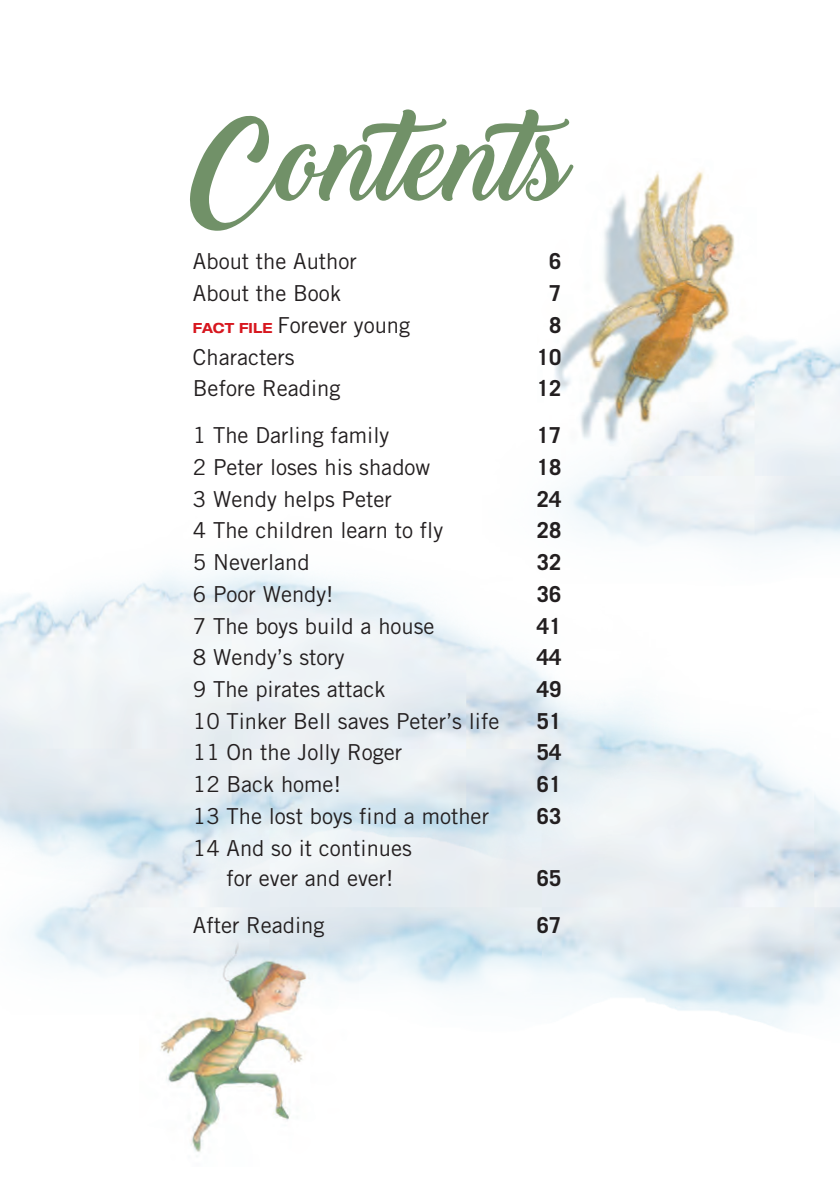
<style>
.page{position:relative;width:840px;height:1191px;background:#fff}
.page>*{position:absolute;margin:0;border:0;box-sizing:border-box;transform-origin:0 0}
.t1{font:112.8px "Backto Black Demo";color:#719168}
.t2{font:22px/30px "Trade Gothic";color:#231f20}
.t3{font:700 22px "Trade Gothic";color:#231f20}
.s1{font-family:"Helvetica Neue";font-weight:700;font-stretch:expanded;font-size:14px;color:#d7171f}
</style>
<div class="page">
<img style="left:31px;top:738px;width:808px;height:399px">
<img style="left:0;top:515px;width:699px;height:432px">
<img style="left:554px;top:171px;width:202px;height:289px">
<h1 class="t1" style="left:193px;top:96px;width:398px">Contents</h1>
<p class="t2" style="left:193px;top:246px;width:165px">About the Author</p>
<p class="t3" style="left:549px;top:248px;width:14px">6</p>
<p class="t2" style="left:193px;top:278px;width:149px">About the Book</p>
<p class="t3" style="left:549px;top:280px;width:14px">7</p>
<p class="t2" style="left:193px;top:310px;width:218px"><span class="s1">FACT FILE</span> Forever young</p>
<p class="t3" style="left:549px;top:311px;width:14px">8</p>
<p class="t2" style="left:193px;top:341px;width:103px">Characters</p>
<p class="t3" style="left:536px;top:343px;width:26px">10</p>
<p class="t2" style="left:193px;top:373px;width:149px">Before Reading</p>
<p class="t3" style="left:536px;top:375px;width:26px">12</p>
<p class="t2" style="left:193px;top:420px;width:198px">1 The Darling family</p>
<p class="t3" style="left:536px;top:422px;width:26px">17</p>
<p class="t2" style="left:193px;top:452px;width:239px">2 Peter loses his shadow</p>
<p class="t3" style="left:536px;top:454px;width:26px">18</p>
<p class="t2" style="left:193px;top:483px;width:200px">3 Wendy helps Peter</p>
<p class="t3" style="left:536px;top:485px;width:26px">24</p>
<p class="t2" style="left:193px;top:515px;width:251px">4 The children learn to fly</p>
<p class="t3" style="left:536px;top:517px;width:26px">28</p>
<p class="t2" style="left:193px;top:547px;width:118px">5 Neverland</p>
<p class="t3" style="left:536px;top:549px;width:26px">32</p>
<p class="t2" style="left:193px;top:579px;width:142px">6 Poor Wendy!</p>
<p class="t3" style="left:536px;top:580px;width:26px">36</p>
<p class="t2" style="left:193px;top:610px;width:243px">7 The boys build a house</p>
<p class="t3" style="left:536px;top:612px;width:26px">41</p>
<p class="t2" style="left:193px;top:642px;width:153px">8 Wendy’s story</p>
<p class="t3" style="left:536px;top:644px;width:26px">44</p>
<p class="t2" style="left:193px;top:674px;width:194px">9 The pirates attack</p>
<p class="t3" style="left:536px;top:675px;width:26px">49</p>
<p class="t2" style="left:193px;top:705px;width:308px">10 Tinker Bell saves Peter’s life</p>
<p class="t3" style="left:536px;top:707px;width:26px">51</p>
<p class="t2" style="left:193px;top:737px;width:210px">11 On the Jolly Roger</p>
<p class="t3" style="left:536px;top:739px;width:26px">54</p>
<p class="t2" style="left:193px;top:769px;width:149px">12 Back home!</p>
<p class="t3" style="left:536px;top:771px;width:26px">61</p>
<p class="t2" style="left:193px;top:801px;width:297px">13 The lost boys find a mother</p>
<p class="t3" style="left:536px;top:802px;width:26px">63</p>
<p class="t2" style="left:226px;top:832px;width:187px;text-indent:-34px">14 And so it continues for ever and ever!</p>
<p class="t3" style="left:536px;top:864px;width:26px">65</p>
<p class="t2" style="left:193px;top:909px;width:133px">After Reading</p>
<p class="t3" style="left:536px;top:911px;width:26px">67</p>
</div>
